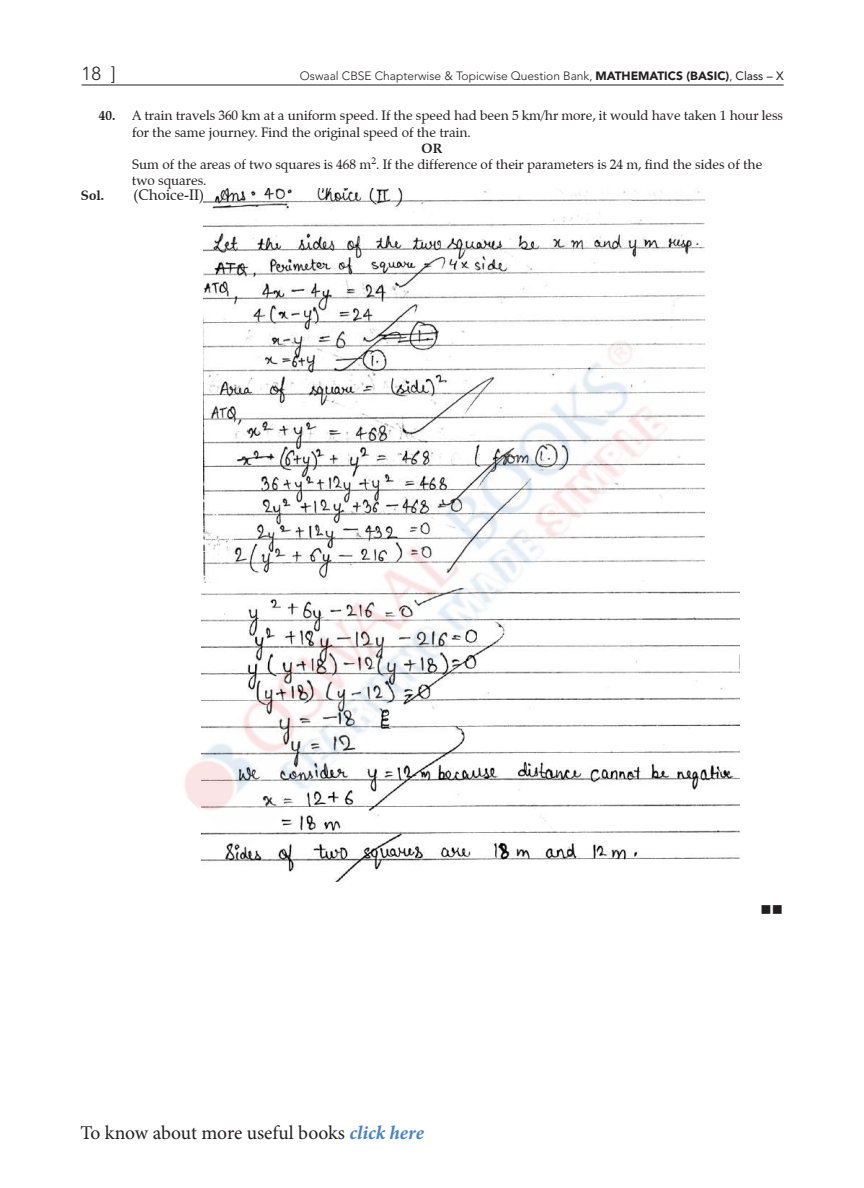
<style>
.page{position:relative;width:864px;height:1188px;background:#fff}
.page>*{position:absolute;margin:0;border:0;box-sizing:border-box;transform-origin:0 0}
.t1{font:19.5px "Minion Pro";letter-spacing:-.005em;color:#231f20}
.t2{font:300 18.75px "Avenir LT Std";color:#231f20}
.t3{font:15px "Zapf Calligraphic 801 BT";color:#231f20}
.t4{font:13.5px/16.2px "Zapf Calligraphic 801 BT";color:#231f20}
.t5{font:700 13.5px "Zapf Calligraphic 801 BT";color:#231f20}
.t6{font:300 12px "Avenir LT Std";color:#231f20}
.s1{font-weight:900}
.s2{font-weight:400}
.s3{font-weight:700}
.s4{font-weight:700;font-style:italic;color:#4682c4}
</style>
<div class="page">
<hr style="left:82px;top:85px;width:702px;height:1px;background:#231f20">
<img style="left:204px;top:188px;width:501px;height:374px">
<img style="left:202px;top:591px;width:538px;height:290px">
<img style="left:184px;top:337px;width:505px;height:514px">
<h2 class="t2" style="left:82px;top:63px;width:36px">18 ]</h2>
<p class="t6" style="left:300px;top:69px;width:485px">Oswaal CBSE Chapterwise &amp; Topicwise Question Bank, <span class="s1">MATHEMATICS (BASIC)</span>, <span class="s2">Class – X</span></p>
<p class="t4" style="left:132px;top:108px;width:652px;text-indent:-33px"><span class="s3">40.</span> A train travels 360 km at a uniform speed. If the speed had been 5 km/hr more, it would have taken 1 hour less for the same journey. Find the original speed of the train.</p>
<p class="t4" style="left:132px;top:140px;width:632px;text-indent:290px"><span class="s3">OR<br></span>Sum of the areas of two squares is 468 m<sup>2</sup>. If the difference of their parameters is 24 m, find the sides of the two squares.</p>
<p class="t5" style="left:81px;top:187px;width:25px">Sol.</p>
<p class="t3" style="left:134px;top:185px;width:72px">(Choice-II)</p>
<h1 class="t1" style="left:80px;top:1120px;width:345px">To know about more useful books <span class="s4">click here</span></h1>
</div>
